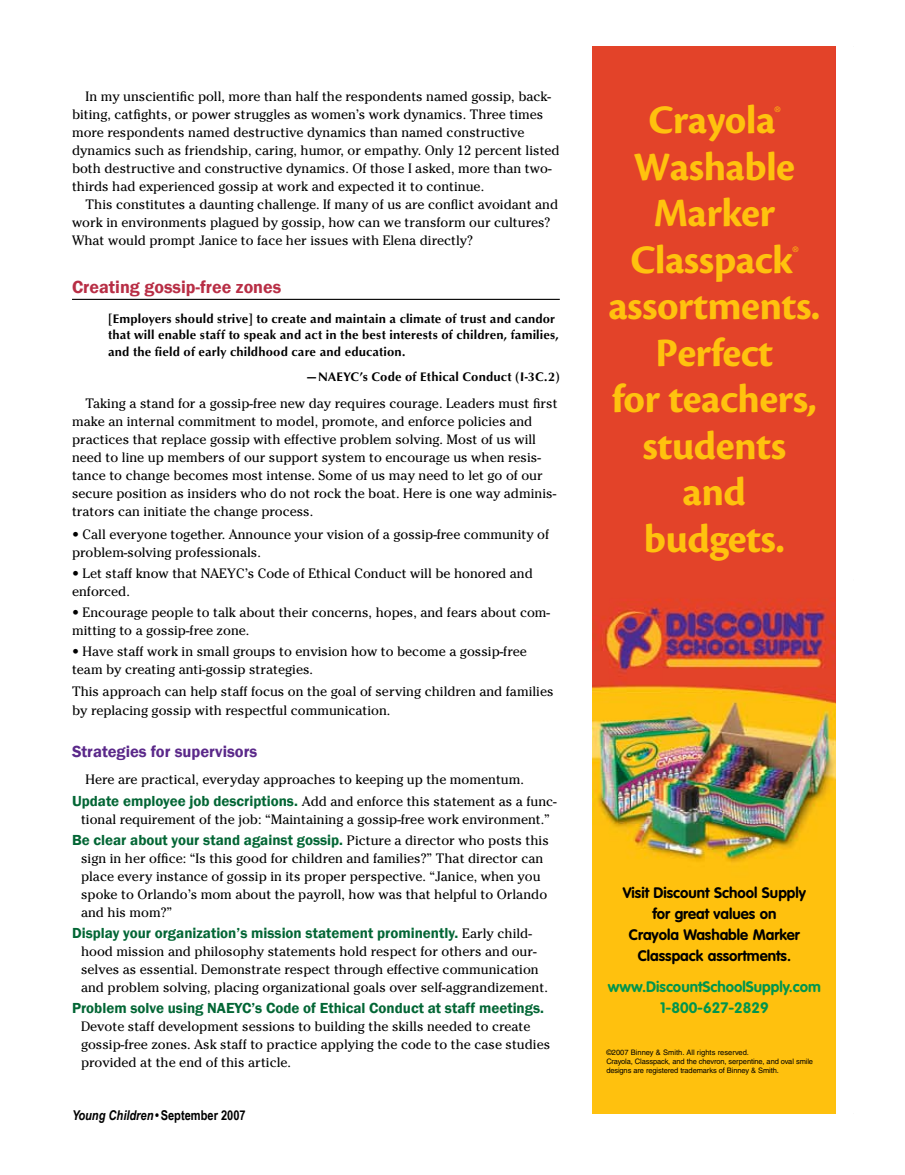
<style>
.page{position:relative;width:905px;height:1175px;background:#fff}
.page>*{position:absolute;margin:0;border:0;box-sizing:border-box;transform-origin:0 0}
.t1{font:700 42px/46.5px "Cronos Pro";letter-spacing:-.015em;color:#ffc20e;text-align:center}
.t2{font:600 18px "Franklin Gothic";color:#b82e45}
.t3{font:600 16.5px "Franklin Gothic";color:#5b298a}
.t4{font:600 15px "Franklin Gothic";color:#036635}
.t5{font:700 15px/21px "VAG Rounded";color:#000;text-align:center}
.t6{font:700 15px/21px "VAG Rounded";color:#00954d;text-align:center}
.t7{font:13.5px/18px "Cheltenham";color:#000}
.t8{font:700 13.5px "Arial Narrow";color:#000}
.t9{font:12.9px/16.5px "Optimum Bold DTC";letter-spacing:.015em;color:#000}
.t10{font:7.5px/9px "Helvetica";letter-spacing:-.015em;color:#000}
.t11{font:7.5px "Helvetica";color:#ffc20e}
.s1{font-family:"Franklin Gothic";font-weight:600;font-size:15px;color:#036635}
.s2{font-family:"Cheltenham";font-weight:400;font-size:13.5px;color:#000}
.s3{font-style:italic}
</style>
<div class="page">
<hr style="left:72px;top:299px;width:488px;height:1px;background:#000">
<img style="left:592px;top:46px;width:244px;height:1068px">
<p class="t7" style="left:72px;top:87px;width:489px;text-indent:14px">In my unscientific poll, more than half the respondents named gossip, back&shy;biting, catfights, or power struggles as women’s work dynamics. Three times more respondents named destructive dynamics than named constructive dynamics such as friendship, caring, humor, or empathy. Only 12 percent listed both destructive and constructive dynamics. Of those I asked, more than two&shy;thirds had experienced gossip at work and expected it to continue.</p>
<p class="t7" style="left:72px;top:195px;width:487px;text-indent:14px">This constitutes a daunting challenge. If many of us are conflict avoidant and work in environments plagued by gossip, how can we transform our cultures?<br>What would prompt Janice to face her issues with Elena directly?</p>
<h2 class="t2" style="left:72px;top:276px;width:211px">Creating gossip-free zones</h2>
<p class="t9" style="left:108px;top:310px;width:452px">[Employers should strive] to create and maintain a climate of trust and candor that will enable staff to speak and act in the best interests of children, families, and the field of early childhood care and education.</p>
<p class="t9" style="left:307px;top:368px;width:254px">—NAEYC’s Code of Ethical Conduct (I-3C.2)</p>
<p class="t7" style="left:72px;top:395px;width:487px;text-indent:14px">Taking a stand for a gossip-free new day requires courage. Leaders must first make an internal commitment to model, promote, and enforce policies and practices that replace gossip with effective problem solving. Most of us will need to line up members of our support system to encourage us when resis&shy;tance to change becomes most intense. Some of us may need to let go of our secure position as insiders who do not rock the boat. Here is one way adminis&shy;trators can initiate the change process.</p>
<p class="t7" style="left:72px;top:525px;width:478px">• Call everyone together. Announce your vision of a gossip-free community of problem-solving professionals.</p>
<p class="t7" style="left:72px;top:564px;width:462px">• Let staff know that NAEYC’s Code of Ethical Conduct will be honored and enforced.</p>
<p class="t7" style="left:72px;top:603px;width:479px">• Encourage people to talk about their concerns, hopes, and fears about com&shy;mitting to a gossip-free zone.</p>
<p class="t7" style="left:72px;top:642px;width:456px">• Have staff work in small groups to envision how to become a gossip-free team by creating anti-gossip strategies.</p>
<p class="t7" style="left:72px;top:683px;width:483px">This approach can help staff focus on the goal of serving children and families by replacing gossip with respectful communication.</p>
<p class="t3" style="left:72px;top:741px;width:187px">Strategies for supervisors</p>
<p class="t7" style="left:72px;top:767px;width:486px;line-height:22.5px;text-indent:14px">Here are practical, everyday approaches to keeping up the momentum.<br><span class="s1">Update employee job descriptions.</span> Add and enforce this statement as a func-</p>
<p class="t7" style="left:81px;top:810px;width:470px">tional requirement of the job: “Maintaining a gossip-free work environment.”</p>
<p class="t4" style="left:72px;top:830px;width:478px">Be clear about your stand against gossip. <span class="s2">Picture a director who posts this</span></p>
<p class="t7" style="left:81px;top:849px;width:467px">sign in her office: “Is this good for children and families?” That director can place every instance of gossip in its proper perspective. “Janice, when you spoke to Orlando’s mom about the payroll, how was that helpful to Orlando and his mom?”</p>
<p class="t4" style="left:72px;top:923px;width:461px">Display your organization’s mission statement prominently. <span class="s2">Early child-</span></p>
<p class="t7" style="left:81px;top:942px;width:468px">hood mission and philosophy statements hold respect for others and our&shy;selves as essential. Demonstrate respect through effective communication and problem solving, placing organizational goals over self-aggrandizement.</p>
<p class="t4" style="left:72px;top:998px;width:473px">Problem solve using NAEYC’s Code of Ethical Conduct at staff meetings.</p>
<p class="t7" style="left:81px;top:1017px;width:470px">Devote staff development sessions to building the skills needed to create gossip-free zones. Ask staff to practice applying the code to the case studies provided at the end of this article.</p>
<p class="t8" style="left:72px;top:1105px;width:175px"><span class="s3">Young Children</span> • September 2007</p>
<h1 class="t1" style="left:648px;top:98px;width:129px">Crayola</h1>
<p class="t11" style="left:774px;top:105px;width:7px">®</p>
<h1 class="t1" style="left:630px;top:144px;width:166px">Washable<br>Marker<br>Classpack</h1>
<p class="t11" style="left:792px;top:245px;width:7px">®</p>
<h1 class="t1" style="left:608px;top:284px;width:213px">assortments.<br>Perfect<br>for teachers, students and budgets.</h1>
<p class="t5" style="left:622px;top:882px;width:185px">Visit Discount School Supply for great values on<br>Crayola Washable Marker<br>Classpack assortments.</p>
<p class="t6" style="left:607px;top:977px;width:215px">www.DiscountSchoolSupply.com<br>1-800-627-2829</p>
<p class="t10" style="left:606px;top:1047px;width:208px">©2007 Binney &amp; Smith. All rights reserved.<br>Crayola, Classpack, and the chevron, serpentine, and oval smile designs are registered trademarks of Binney &amp; Smith.</p>
</div>
